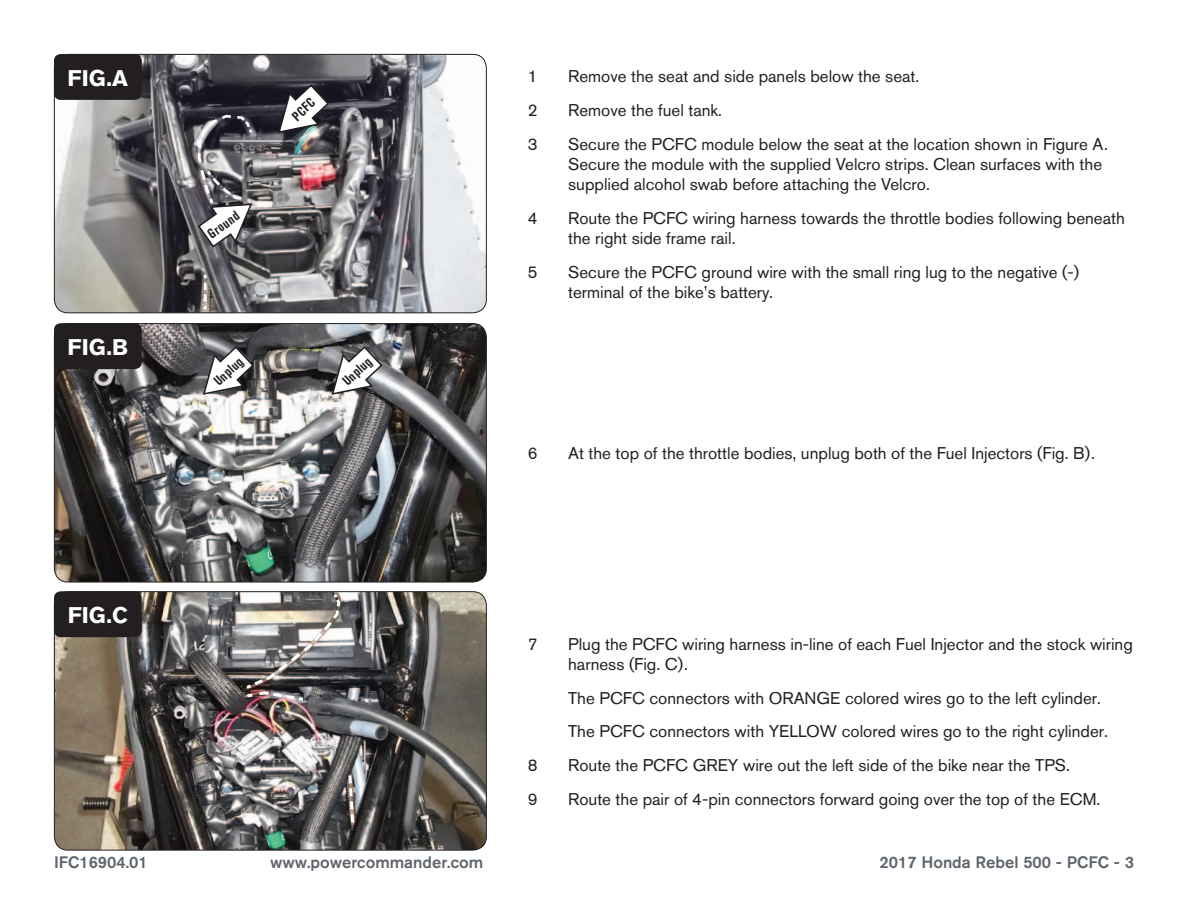
<style>
.page{position:relative;width:1188px;height:918px;background:#fff}
.page>*{position:absolute;margin:0;border:0;box-sizing:border-box;transform-origin:0 0}
.t1{font:700 22.5px "Akzidenz Grotesk BQ";color:#fff}
.Bodycopy{font:16.8px/20.2px "Akzidenz Grotesk BQ";color:#231f20}
.t2{font:500 16.5px "Akzidenz Grotesk BQ";color:#5e656c}
.Callouts{font:700 condensed 13.5px "Akzidenz Grotesk BQ";color:#231f20}
</style>
<div class="page">
<img style="left:54px;top:324px;width:432px;height:258px">
<div style="left:54px;top:323px;width:433px;height:259px;border:1px solid #231f20;border-radius:14px"></div>
<img style="left:54px;top:54px;width:432px;height:259px">
<div style="left:54px;top:54px;width:433px;height:259px;border:1px solid #231f20;border-radius:14px"></div>
<img style="left:54px;top:592px;width:432px;height:258px">
<div style="left:54px;top:54px;width:88px;height:46px;background:#231f20;border-radius:7px"></div>
<div style="left:54px;top:323px;width:88px;height:46px;background:#231f20;border-radius:7px"></div>
<div style="left:54px;top:591px;width:88px;height:46px;background:#231f20;border-radius:7px"></div>
<svg style="left:204px;top:275px;width:3px;height:34px"></svg>
<svg style="left:277px;top:83px;width:53px;height:51px"></svg>
<svg style="left:196px;top:114px;width:59px;height:135px"></svg>
<svg style="left:202px;top:345px;width:53px;height:51px"></svg>
<svg style="left:331px;top:345px;width:53px;height:51px"></svg>
<svg style="left:347px;top:772px;width:9px;height:54px"></svg>
<img style="left:243px;top:591px;width:99px;height:112px">
<p class="t1" style="left:68px;top:65px;width:62px">FIG.A</p>
<p class="t1" style="left:68px;top:334px;width:62px">FIG.B</p>
<p class="Callouts" style="left:205px;top:229px;width:37px;rotate:-36deg">Ground</p>
<p class="Callouts" style="left:289px;top:113px;width:27px;rotate:-43deg">PCFC</p>
<p class="Callouts" style="left:211px;top:377px;width:36px;rotate:-43deg">Unplug</p>
<p class="Callouts" style="left:339px;top:377px;width:36px;rotate:-43deg">Unplug</p>
<p class="t1" style="left:68px;top:602px;width:62px">FIG.C</p>
<p class="Bodycopy" style="left:528px;top:66px;width:11px">1</p>
<p class="Bodycopy" style="left:568px;top:66px;width:353px">Remove the seat and side panels below the seat.</p>
<p class="Bodycopy" style="left:528px;top:100px;width:11px">2</p>
<p class="Bodycopy" style="left:568px;top:100px;width:156px">Remove the fuel tank.</p>
<p class="Bodycopy" style="left:528px;top:134px;width:11px">3</p>
<p class="Bodycopy" style="left:568px;top:134px;width:541px">Secure the PCFC module below the seat at the location shown in Figure A.<br>Secure the module with the supplied Velcro strips. Clean surfaces with the supplied alcohol swab before attaching the Velcro.</p>
<p class="Bodycopy" style="left:528px;top:208px;width:11px">4</p>
<p class="Bodycopy" style="left:568px;top:208px;width:558px">Route the PCFC wiring harness towards the throttle bodies following beneath the right side frame rail.</p>
<p class="Bodycopy" style="left:528px;top:262px;width:11px">5</p>
<p class="Bodycopy" style="left:568px;top:262px;width:513px">Secure the PCFC ground wire with the small ring lug to the negative (-) terminal of the bike’s battery.</p>
<p class="Bodycopy" style="left:528px;top:443px;width:11px">6</p>
<p class="Bodycopy" style="left:568px;top:443px;width:528px">At the top of the throttle bodies, unplug both of the Fuel Injectors (Fig. B).</p>
<p class="Bodycopy" style="left:528px;top:634px;width:11px">7</p>
<p class="Bodycopy" style="left:568px;top:634px;width:566px">Plug the PCFC wiring harness in-line of each Fuel Injector and the stock wiring harness (Fig. C).</p>
<p class="Bodycopy" style="left:568px;top:688px;width:534px">The PCFC connectors with ORANGE colored wires go to the left cylinder.</p>
<p class="Bodycopy" style="left:568px;top:721px;width:541px">The PCFC connectors with YELLOW colored wires go to the right cylinder.</p>
<p class="Bodycopy" style="left:528px;top:755px;width:11px">8</p>
<p class="Bodycopy" style="left:568px;top:755px;width:503px">Route the PCFC GREY wire out the left side of the bike near the TPS.</p>
<p class="Bodycopy" style="left:528px;top:789px;width:11px">9</p>
<p class="Bodycopy" style="left:568px;top:789px;width:534px">Route the pair of 4-pin connectors forward going over the top of the ECM.</p>
<p class="t2" style="left:54px;top:852px;width:95px">IFC16904.01</p>
<p class="t2" style="left:270px;top:852px;width:215px">www.powercommander.com</p>
<p class="t2" style="left:880px;top:852px;width:256px">2017 Honda Rebel 500 - PCFC - 3</p>
</div>
